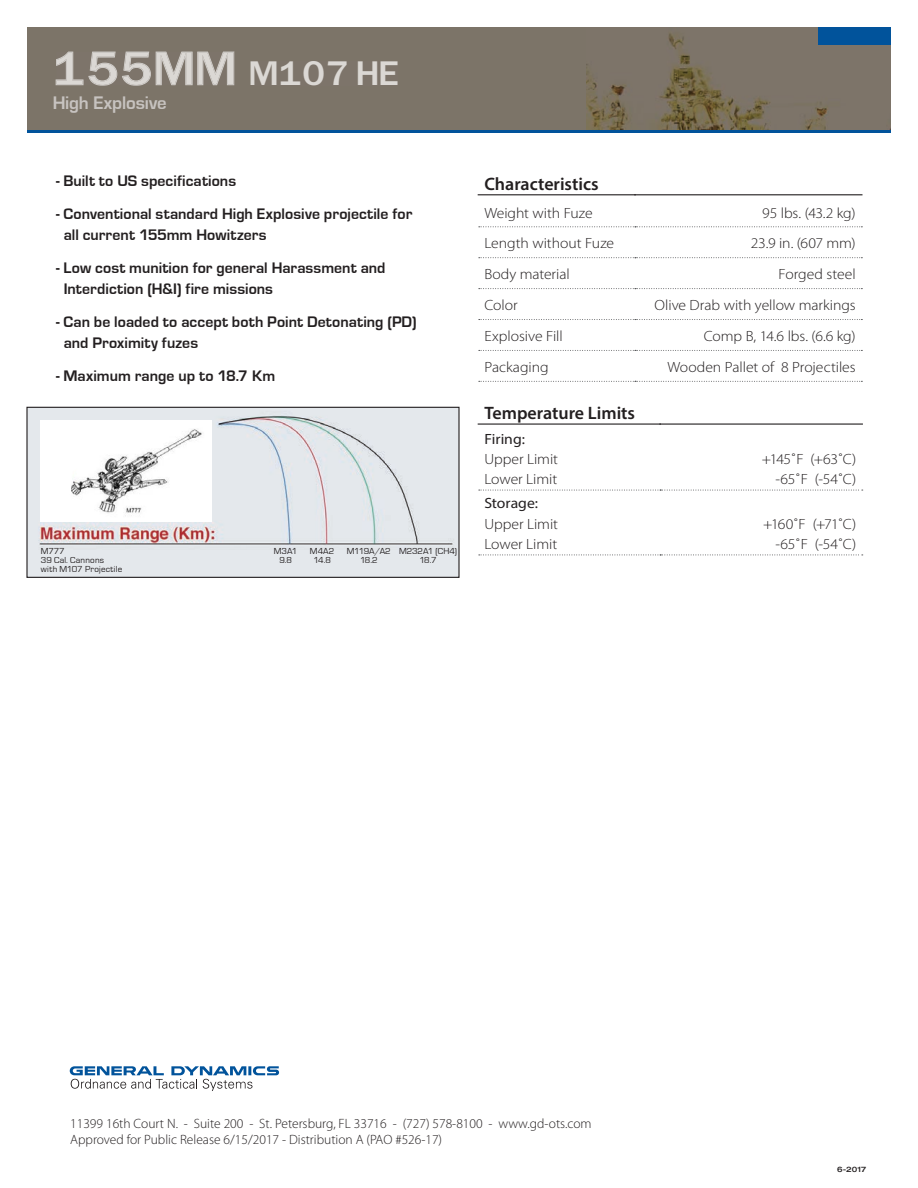
<style>
.page{position:relative;width:918px;height:1188px;background:#fff}
.page>*{position:absolute;margin:0;border:0;box-sizing:border-box;transform-origin:0 0}
.t1{font:33.75px "Framina";letter-spacing:-.01em;color:#dbd8d4;scale:1.11 1}
.t2{font:700 18.75px "Eurostile";letter-spacing:-.01em;color:#c7c3c0}
.t3{font:600 18px "Myriad Pro";color:#231f20}
.t4{font:700 15.75px/21px "Eurostile";letter-spacing:.005em;color:#231f20}
.t5{font:300 14.85px/20.2px "Myriad Pro";letter-spacing:-.005em;color:#231f20;scale:1.06 1}
.t6{font:14.85px "Myriad Pro";color:#231f20;scale:1.06 1}
.t7{font:300 13.5px/16.2px "Myriad Pro";color:#231f20}
.t8{font:9px/9px "Eurostile";letter-spacing:.025em;color:#231f20}
.t9{font:9px/9px "Eurostile";color:#231f20;text-align:center}
.t10{font:9px/9px "Eurostile";letter-spacing:-.055em;color:#231f20;text-align:center}
.t11{font:500 expanded 7.5px "Helvetica Neue";color:#231f20}
.s1{font-size:47.25px}
</style>
<div class="page">
<div style="left:27px;top:116px;width:864px;height:17px;background:linear-gradient(to right,#01539b,#01539b)"></div>
<div style="left:27px;top:27px;width:864px;height:102px;background:#7c7468"></div>
<svg style="left:56px;top:51px;width:178px;height:35px"></svg>
<img style="left:586px;top:27px;width:305px;height:103px">
<div style="left:819px;top:27px;width:72px;height:18px;background:#01539b"></div>
<svg style="left:70px;top:1066px;width:209px;height:25px"></svg>
<svg style="left:479px;top:226px;width:383px;height:1px"></svg>
<svg style="left:479px;top:257px;width:383px;height:1px"></svg>
<svg style="left:479px;top:288px;width:383px;height:1px"></svg>
<svg style="left:479px;top:319px;width:383px;height:1px"></svg>
<svg style="left:479px;top:350px;width:383px;height:1px"></svg>
<svg style="left:479px;top:381px;width:383px;height:1px"></svg>
<hr style="left:478px;top:194px;width:158px;height:1px;background:#231f20">
<hr style="left:634px;top:194px;width:228px;height:1px;background:#231f20">
<svg style="left:479px;top:490px;width:384px;height:1px"></svg>
<svg style="left:479px;top:555px;width:384px;height:1px"></svg>
<hr style="left:478px;top:424px;width:183px;height:1px;background:#231f20">
<hr style="left:659px;top:424px;width:204px;height:1px;background:#231f20">
<img style="left:28px;top:409px;width:430px;height:167px">
<div style="left:26px;top:407px;width:434px;height:171px;border:1px solid #231f20"></div>
<div style="left:41px;top:420px;width:171px;height:102px;background:#fff"></div>
<svg style="left:71px;top:426px;width:142px;height:96px"></svg>
<h1 class="t1" style="left:53px;top:52px;width:313px"><span class="s1">155MM</span> M107 HE</h1>
<p class="t2" style="left:53px;top:93px;width:116px">High Explosive</p>
<p class="t4" style="left:56px;top:171px;width:181px">- Built to US specifications</p>
<p class="t4" style="left:64px;top:203px;width:350px;text-indent:-7px">- Conventional standard High Explosive projectile for all current 155mm Howitzers</p>
<p class="t4" style="left:64px;top:257px;width:323px;text-indent:-8px">- Low cost munition for general Harassment and<br>Interdiction (H&amp;I) fire missions</p>
<p class="t4" style="left:64px;top:311px;width:355px;text-indent:-7px">- Can be loaded to accept both Point Detonating (PD) and Proximity fuzes</p>
<p class="t4" style="left:56px;top:365px;width:221px">- Maximum range up to 18.7 Km</p>
<p class="t8" style="left:41px;top:547px;width:83px">M777<br>39 Cal. Cannons with M107 Projectile</p>
<p class="t9" style="left:274px;top:547px;width:25px">M3A1<br>9.8</p>
<p class="t9" style="left:310px;top:547px;width:26px">M4A2<br>14.8</p>
<p class="t10" style="left:347px;top:547px;width:45px">M119A/A2<br>18.2</p>
<p class="t9" style="left:399px;top:547px;width:59px">M232A1 (CH4)<br>18.7</p>
<p class="t3" style="left:484px;top:172px;width:116px">Characteristics</p>
<p class="t5" style="left:484px;top:203px;width:104px">Weight with Fuze</p>
<p class="t5" style="left:762px;top:203px;width:90px">95 lbs. (43.2 kg)</p>
<p class="t5" style="left:484px;top:234px;width:124px">Length without Fuze</p>
<p class="t5" style="left:751px;top:234px;width:101px">23.9 in. (607 mm)</p>
<p class="t5" style="left:484px;top:265px;width:82px">Body material</p>
<p class="t5" style="left:779px;top:265px;width:74px">Forged steel</p>
<p class="t5" style="left:484px;top:295px;width:33px">Color</p>
<p class="t5" style="left:655px;top:295px;width:191px">Olive Drab with yellow markings</p>
<p class="t5" style="left:484px;top:326px;width:75px">Explosive Fill</p>
<p class="t5" style="left:704px;top:326px;width:145px">Comp B, 14.6 lbs. (6.6 kg)</p>
<p class="t5" style="left:484px;top:357px;width:62px">Packaging</p>
<p class="t5" style="left:668px;top:357px;width:179px">Wooden Pallet of 8 Projectiles</p>
<p class="t3" style="left:484px;top:402px;width:152px">Temperature Limits</p>
<p class="t6" style="left:484px;top:429px;width:40px">Firing:</p>
<p class="t5" style="left:484px;top:449px;width:71px">Upper Limit<br>Lower Limit</p>
<p class="t5" style="left:762px;top:449px;width:90px;text-align:right">+145˚F (+63˚C) -65˚F (-54˚C)</p>
<p class="t6" style="left:484px;top:494px;width:52px">Storage:</p>
<p class="t5" style="left:484px;top:514px;width:71px">Upper Limit<br>Lower Limit</p>
<p class="t5" style="left:763px;top:514px;width:89px;text-align:right">+160˚F (+71˚C) -65˚F (-54˚C)</p>
<p class="t7" style="left:70px;top:1115px;width:523px">11399 16th Court N. - Suite 200 - St. Petersburg, FL 33716 - (727) 578-8100 - www.gd-ots.com<br>Approved for Public Release 6/15/2017 - Distribution A (PAO #526-17)</p>
<p class="t11" style="left:837px;top:1165px;width:31px">6-2017</p>
</div>
